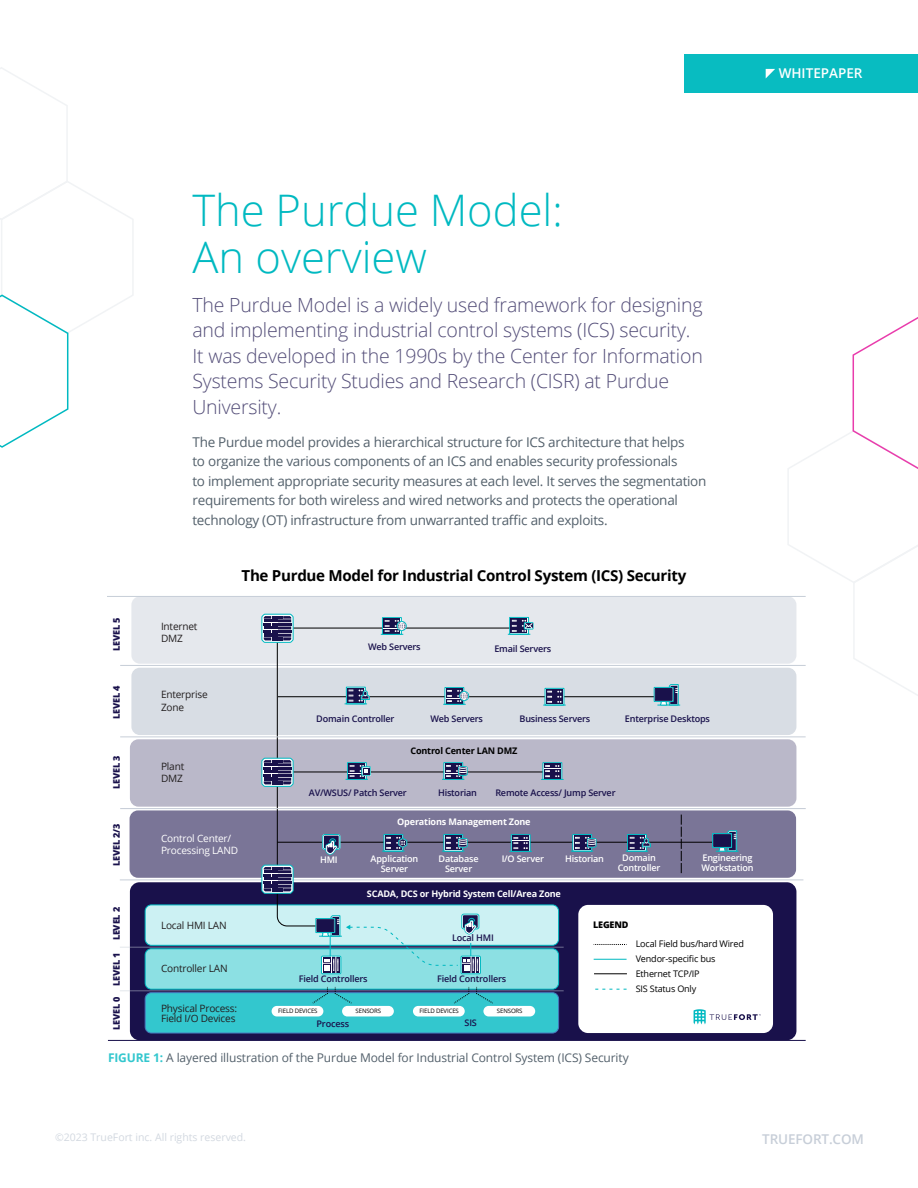
<style>
.page{position:relative;width:918px;height:1188px;background:#fff}
.page>*{position:absolute;margin:0;border:0;box-sizing:border-box;transform-origin:0 0}
.t1{font:300 43.5px/46.5px "Open Sans";color:#00b9c1}
.t2{font:300 19.5px/25.5px "Open Sans";letter-spacing:-.01em;color:#534d78}
.t3{font:700 15.15px "Open Sans";letter-spacing:-.02em;color:#000}
.t4{font:13.5px/19.5px "Open Sans";letter-spacing:-.02em;color:#53606b}
.t5{font:600 13.5px "Open Sans";letter-spacing:-.01em;color:#c7ced8}
.t6{font:600 13.5px "Open Sans";color:#fff}
.t7{font:12px "Open Sans";letter-spacing:-.01em;color:#53606b}
.t8{font:10.5px "Open Sans";color:#d2d8e0}
.t9{font:10.05px/12.1px "Open Sans";letter-spacing:-.02em;color:#231f20}
.t10{font:10.05px/12.1px "Open Sans";letter-spacing:-.02em;color:#fff}
.t11{font:600 9.15px "Open Sans";letter-spacing:-.02em;color:#19114b}
.t12{font:600 9.15px/10.1px "Open Sans";letter-spacing:-.02em;color:#fff;text-align:center}
.t13{font:9.15px/15.1px "Open Sans";letter-spacing:-.02em;color:#000}
.t14{font:700 9.15px "Open Sans";letter-spacing:-.02em;color:#fff}
.t15{font:800 9.15px "Open Sans";letter-spacing:-.02em;color:#19114b}
.t16{font:700 9.15px "Open Sans";letter-spacing:-.02em;color:#000}
.t17{font:800 9.15px "Open Sans";letter-spacing:-.02em;color:#000}
.t18{font:6px "Open Sans";letter-spacing:-.02em;color:#000}
.s1{font-weight:700;color:#33c7ce}
</style>
<div class="page">
<div style="left:684px;top:54px;width:234px;height:39px;background:#08bcc1"></div>
<svg style="left:766px;top:69px;width:9px;height:9px"></svg>
<svg style="left:786px;top:317px;width:132px;height:381px"></svg>
<svg style="left:0;top:67px;width:133px;height:381px"></svg>
<hr style="left:120px;top:665px;width:686px;height:1px;background:#c7ced8">
<div style="left:130px;top:882px;width:666px;height:158px;background:#19114b;border-radius:10px"></div>
<hr style="left:108px;top:1040px;width:698px;height:1px;background:#19114b">
<div style="left:130px;top:810px;width:666px;height:68px;background:#7a7597;border-radius:8px"></div>
<div style="left:130px;top:739px;width:666px;height:68px;background:#bab8c9;border-radius:8px"></div>
<div style="left:131px;top:668px;width:665px;height:67px;background:#d8dde4;border-radius:8px"></div>
<div style="left:131px;top:596px;width:665px;height:68px;background:#e5e8ed;border-radius:8px"></div>
<div style="left:145px;top:993px;width:414px;height:40px;background:#33c7ce;border-radius:6px"></div>
<div style="left:145px;top:992px;width:414px;height:41px;border:1px solid #4577bc;border-radius:6px"></div>
<div style="left:145px;top:949px;width:414px;height:40px;background:#8ce0e3;border-radius:6px"></div>
<div style="left:145px;top:949px;width:414px;height:40px;border:1px solid #00b9c1;border-radius:6px"></div>
<div style="left:145px;top:905px;width:414px;height:40px;background:#ccf1f3;border-radius:6px"></div>
<div style="left:145px;top:905px;width:414px;height:40px;border:1px solid #00b9c1;border-radius:6px"></div>
<hr style="left:289px;top:628px;width:223px;height:1px;background:#000">
<hr style="left:278px;top:696px;width:385px;height:1px;background:#000">
<hr style="left:278px;top:771px;width:277px;height:1px;background:#000">
<hr style="left:277px;top:842px;width:449px;height:1px;background:#000">
<hr style="left:120px;top:880px;width:683px;height:1px;background:#c7ced8">
<hr style="left:120px;top:991px;width:444px;height:1px;background:#c7ced8">
<hr style="left:120px;top:947px;width:444px;height:1px;background:#c7ced8">
<hr style="left:120px;top:737px;width:686px;height:1px;background:#c7ced8">
<hr style="left:120px;top:808px;width:686px;height:1px;background:#c7ced8">
<hr style="left:107px;top:596px;width:699px;height:1px;background:#c7ced8">
<div style="left:509px;top:617px;width:20px;height:17px;border:1px solid #00b9c1"></div>
<svg style="left:511px;top:619px;width:16px;height:1px"></svg>
<svg style="left:508px;top:620px;width:26px;height:15px"></svg>
<div style="left:545px;top:688px;width:19px;height:17px;border:1px solid #00b9c1"></div>
<svg style="left:546px;top:689px;width:17px;height:2px"></svg>
<svg style="left:543px;top:691px;width:23px;height:15px"></svg>
<div style="left:543px;top:762px;width:19px;height:18px;border:1px solid #00b9c1"></div>
<hr style="left:544px;top:764px;width:17px;height:4px;background:#19114b">
<svg style="left:541px;top:765px;width:23px;height:15px"></svg>
<div style="left:511px;top:834px;width:19px;height:18px;border:1px solid #00b9c1"></div>
<hr style="left:512px;top:836px;width:17px;height:4px;background:#19114b">
<svg style="left:509px;top:837px;width:23px;height:15px"></svg>
<svg style="left:712px;top:830px;width:27px;height:22px"></svg>
<svg style="left:654px;top:684px;width:26px;height:22px"></svg>
<div style="left:627px;top:834px;width:20px;height:17px;border:1px solid #00b9c1"></div>
<svg style="left:628px;top:836px;width:17px;height:1px"></svg>
<svg style="left:626px;top:837px;width:25px;height:15px"></svg>
<svg style="left:681px;top:815px;width:1px;height:59px"></svg>
<div style="left:461px;top:956px;width:20px;height:18px;border:1px solid #00b9c1"></div>
<div style="left:573px;top:834px;width:19px;height:17px;border:1px solid #00b9c1"></div>
<svg style="left:574px;top:836px;width:16px;height:1px"></svg>
<svg style="left:571px;top:837px;width:25px;height:15px"></svg>
<div style="left:321px;top:956px;width:20px;height:18px;border:1px solid #00b9c1"></div>
<svg style="left:261px;top:613px;width:218px;height:360px"></svg>
<div style="left:272px;top:1006px;width:51px;height:10px;background:#fff;border-radius:5px"></div>
<svg style="left:312px;top:987px;width:16px;height:17px"></svg>
<svg style="left:334px;top:987px;width:18px;height:17px"></svg>
<div style="left:342px;top:1006px;width:52px;height:10px;background:#fff;border-radius:5px"></div>
<div style="left:413px;top:1006px;width:52px;height:10px;background:#fff;border-radius:5px"></div>
<svg style="left:454px;top:987px;width:16px;height:17px"></svg>
<svg style="left:476px;top:987px;width:17px;height:17px"></svg>
<div style="left:483px;top:1006px;width:52px;height:10px;background:#fff;border-radius:5px"></div>
<div style="left:578px;top:905px;width:195px;height:128px;background:#fff;border-radius:10px"></div>
<svg style="left:594px;top:944px;width:33px;height:1px"></svg>
<svg style="left:595px;top:989px;width:32px;height:1px"></svg>
<hr style="left:594px;top:959px;width:33px;height:1px;background:#00b9c1">
<hr style="left:594px;top:973px;width:33px;height:1px;background:#000">
<svg style="left:694px;top:1009px;width:67px;height:15px"></svg>
<p class="t6" style="left:779px;top:64px;width:85px">WHITEPAPER</p>
<h1 class="t1" style="left:192px;top:186px;width:372px">The Purdue Model:<br>An overview</h1>
<p class="t2" style="left:192px;top:291px;width:512px">The Purdue Model is a widely used framework for designing and implementing industrial control systems (ICS) security.<br>It was developed in the 1990s by the Center for Information Systems Security Studies and Research (CISR) at Purdue University.</p>
<p class="t4" style="left:192px;top:432px;width:515px">The Purdue model provides a hierarchical structure for ICS architecture that helps<br>to organize the various components of an ICS and enables security professionals<br>to implement appropriate security measures at each level. It serves the segmentation requirements for both wireless and wired networks and protects the operational technology (OT) infrastructure from unwarranted traffic and exploits.</p>
<p class="t15" style="left:110px;top:651px;width:35px;rotate:-90deg">LEVEL 5</p>
<p class="t15" style="left:110px;top:719px;width:35px;rotate:-90deg">LEVEL 4</p>
<p class="t15" style="left:110px;top:789px;width:35px;rotate:-90deg">LEVEL 3</p>
<p class="t15" style="left:110px;top:866px;width:44px;rotate:-90deg">LEVEL 2/3</p>
<p class="t15" style="left:110px;top:940px;width:35px;rotate:-90deg">LEVEL 2</p>
<p class="t15" style="left:110px;top:1030px;width:79px;rotate:-90deg">LEVEL 0 LEVEL 1</p>
<p class="t9" style="left:161px;top:620px;width:38px">Internet<br>DMZ</p>
<p class="t9" style="left:161px;top:688px;width:48px">Enterprise<br>Zone</p>
<p class="t9" style="left:161px;top:760px;width:25px">Plant<br>DMZ</p>
<p class="t3" style="left:242px;top:565px;width:446px">The Purdue Model for Industrial Control System (ICS) Security</p>
<p class="t11" style="left:368px;top:640px;width:54px">Web Servers</p>
<p class="t11" style="left:494px;top:642px;width:58px">Email Servers</p>
<p class="t11" style="left:316px;top:713px;width:80px">Domain Controller</p>
<p class="t11" style="left:430px;top:712px;width:54px">Web Servers</p>
<p class="t11" style="left:520px;top:712px;width:72px">Business Servers</p>
<p class="t11" style="left:625px;top:713px;width:87px">Enterprise Desktops</p>
<p class="t16" style="left:410px;top:744px;width:108px">Control Center LAN DMZ</p>
<p class="t11" style="left:309px;top:786px;width:99px">AV/WSUS/ Patch Server</p>
<p class="t11" style="left:438px;top:787px;width:40px">Historian</p>
<p class="t11" style="left:495px;top:787px;width:122px">Remote Access/ Jump Server</p>
<p class="t14" style="left:397px;top:815px;width:135px">Operations Management Zone</p>
<p class="t10" style="left:161px;top:832px;width:79px">Control Center/<br>Processing LAND</p>
<p class="t9" style="left:161px;top:919px;width:67px">Local HMI LAN</p>
<p class="t9" style="left:161px;top:962px;width:68px">Controller LAN</p>
<p class="t9" style="left:161px;top:1003px;width:78px;line-height:10.1px">Physical Process:<br>Field I/O Devices</p>
<p class="t12" style="left:320px;top:854px;width:19px">HMI</p>
<p class="t12" style="left:371px;top:854px;width:49px">Application<br>Server</p>
<p class="t12" style="left:439px;top:854px;width:42px">Database<br>Server</p>
<p class="t12" style="left:502px;top:853px;width:44px">I/O Server</p>
<p class="t12" style="left:565px;top:853px;width:40px">Historian</p>
<p class="t12" style="left:618px;top:853px;width:44px">Domain<br>Controller</p>
<p class="t12" style="left:702px;top:852px;width:54px;text-align:left">Engineering<br>Workstation</p>
<p class="t14" style="left:367px;top:887px;width:196px">SCADA, DCS or Hybrid System Cell/Area Zone</p>
<p class="t17" style="left:593px;top:918px;width:37px">LEGEND</p>
<p class="t11" style="left:452px;top:931px;width:43px">Local HMI</p>
<p class="t11" style="left:299px;top:973px;width:71px">Field Controllers</p>
<p class="t11" style="left:317px;top:1018px;width:34px">Process</p>
<p class="t11" style="left:437px;top:973px;width:71px">Field Controllers</p>
<p class="t18" style="left:278px;top:1007px;width:41px">FIELD DEVICES</p>
<p class="t18" style="left:356px;top:1007px;width:27px">SENSORS</p>
<p class="t18" style="left:420px;top:1007px;width:41px">FIELD DEVICES</p>
<p class="t18" style="left:497px;top:1007px;width:27px">SENSORS</p>
<p class="t11" style="left:465px;top:1017px;width:14px">SIS</p>
<p class="t13" style="left:636px;top:936px;width:110px">Local Field bus/hard Wired<br>Vendor-specific bus<br>Ethernet TCP/IP<br>SIS Status Only</p>
<p class="t7" style="left:108px;top:1049px;width:522px"><span class="s1">FIGURE 1:</span> A layered illustration of the Purdue Model for Industrial Control System (ICS) Security</p>
<p class="t8" style="left:55px;top:1130px;width:193px">©2023 TrueFort inc. All rights reserved.</p>
<p class="t5" style="left:762px;top:1130px;width:103px">TRUEFORT.COM</p>
</div>
